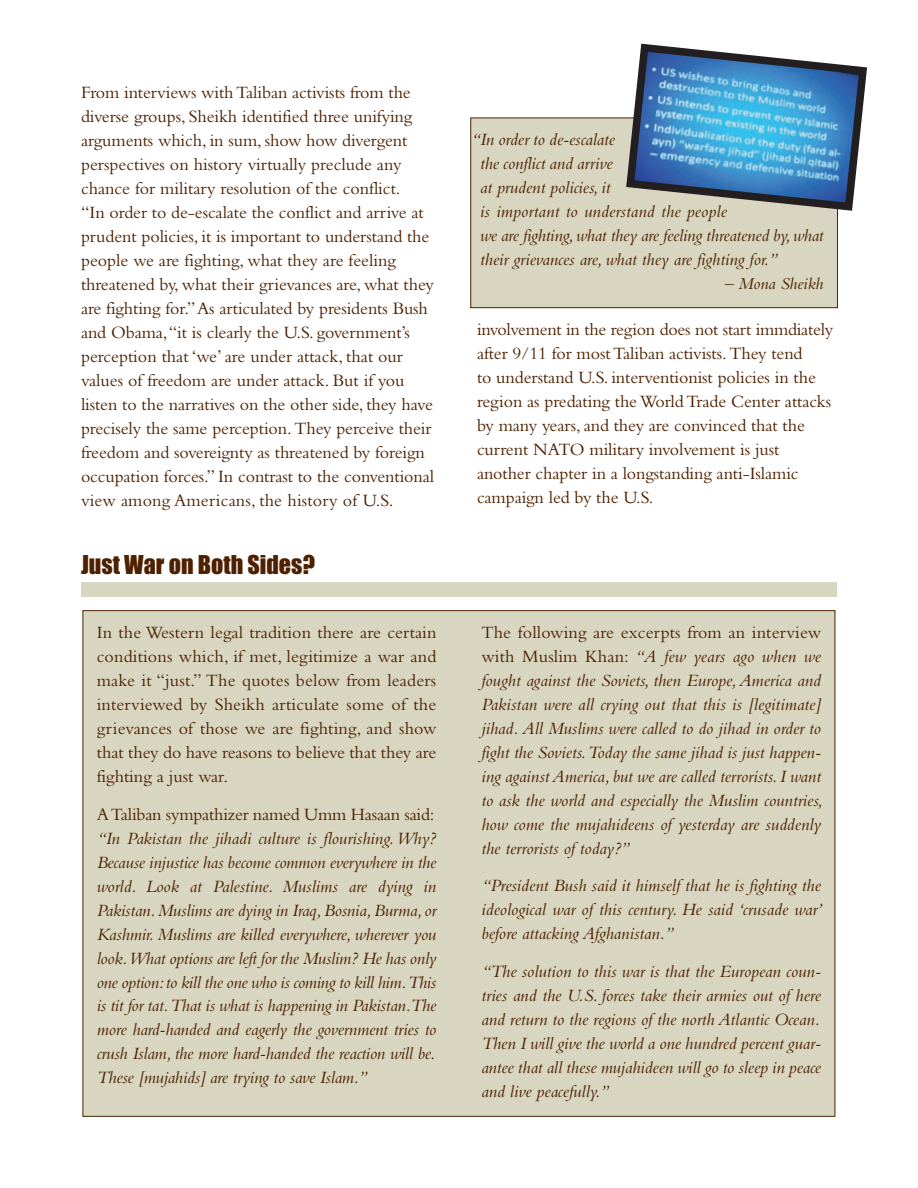
<style>
.page{position:relative;width:918px;height:1188px;background:#fff}
.page>*{position:absolute;margin:0;border:0;box-sizing:border-box;transform-origin:0 0}
.t1{font:24px "Impact";color:#4d2100}
.t2{font:italic 18px/24px "Bembo";color:#4d2100;text-align:justify}
.t3{font:18px/24px "Bembo";letter-spacing:-.005em;color:#4d2100}
.t4{font:italic 17.4px "Bembo";color:#4d2100}
.s1{font-style:normal}
</style>
<div class="page">
<div style="left:471px;top:118px;width:366px;height:189px;background:#d8d5c1"></div>
<div style="left:470px;top:118px;width:368px;height:190px;border:1px solid #4d2100"></div>
<div style="left:83px;top:611px;width:752px;height:505px;background:#d8d5c1"></div>
<div style="left:81px;top:582px;width:756px;height:15px;background:#d8d5c1"></div>
<svg style="left:622px;top:43px;width:245px;height:172px"></svg>
<p class="t3" style="left:81px;top:82px;width:355px">From interviews withTaliban activists from the diverse groups, Sheikh identified three unifying arguments which, in sum, show how divergent perspectives on history virtually preclude any chance for military resolution of the conflict.<br>“In order to de-escalate the conflict and arrive at prudent policies, it is important to understand the people we are fighting, what they are feeling threatened by, what their grievances are, what they are fighting for.”As articulated by presidents Bush and Obama,“it is clearly the U.S. government’s perception that ‘we’ are under attack, that our values of freedom are under attack. But if you listen to the narratives on the other side, they have precisely the same perception.They perceive their freedom and sovereignty as threatened by foreign occupation forces.” In contrast to the conventional view among Americans, the history of U.S.</p>
<h1 class="t1" style="left:81px;top:552px;width:236px">Just War on Both Sides?</h1>
<p class="t3" style="left:97px;top:622px;width:341px;text-align:justify">In the Western legal tradition there are certain conditions which, if met, legitimize a war and make it “just.” The quotes below from leaders interviewed by Sheikh articulate some of the grievances of those we are fighting, and show that they do have reasons to believe that they are fighting a just war.</p>
<p class="t3" style="left:97px;top:804px;width:339px">ATaliban sympathizer named Umm Hasaan said:</p>
<p class="t2" style="left:97px;top:828px;width:341px">“In Pakistan the jihadi culture is flourishing.Why?<br>Because injustice has become common everywhere in the world. Look at Palestine. Muslims are dying in Pakistan.Muslims are dying in Iraq,Bosnia,Burma,or Kashmir. Muslims are killed everywhere, wherever you look.What options are left for the Muslim? He has only one option:to kill the one who is coming to kill him.This is tit for tat.That is what is happening in Pakistan.The more hard-handed and eagerly the government tries to crush Islam, the more hard-handed the reaction will be.<br>These [mujahids] are trying to save Islam.”</p>
<p class="t2" style="left:480px;top:129px;width:345px;text-align:left;text-indent:-9px">“In order to de-escalate<br>the conflict and arrive<br>at prudent policies, it<br>is important to understand the people<br>we are fighting,what they are feeling threatened by,what their grievances are, what they are fighting for.”</p>
<p class="t4" style="left:725px;top:278px;width:100px">– Mona Sheikh</p>
<p class="t3" style="left:477px;top:319px;width:358px">involvement in the region does not start immdiately after 9/11 for mostTaliban activists.They tend<br>to understand U.S. interventionist policies in the region as predating theWorldTrade Center attacks by many years, and they are convinced that the current NATO military involvement is just another chapter in a longstanding anti-Islamic campaign led by the U.S.</p>
<p class="t2" style="left:481px;top:622px;width:343px"><span class="s1">The following are excerpts from an interview with Muslim Khan:</span> “A few years ago when we fought against the Soviets, then Europe,America and Pakistan were all crying out that this is [legitimate] jihad. All Muslims were called to do jihad in order to fight the Soviets.Today the same jihad is just happen&shy;ing againstAmerica, but we are called terrorists.I want to ask the world and especially the Muslim countries, how come the mujahideens of yesterday are suddenly the terrorists of today?”</p>
<p class="t2" style="left:481px;top:876px;width:343px">“President Bush said it himself that he is fighting the ideological war of this century. He said ‘crusade war’ before attacking Afghanistan.”</p>
<p class="t2" style="left:481px;top:961px;width:341px">“The solution to this war is that the European coun&shy;tries and the U.S. forces take their armies out of here and return to the regions of the north Atlantic Ocean.<br>Then I will give the world a one hundred percent guar&shy;antee that all these mujahideen will go to sleep in peace and live peacefully.”</p>
</div>
